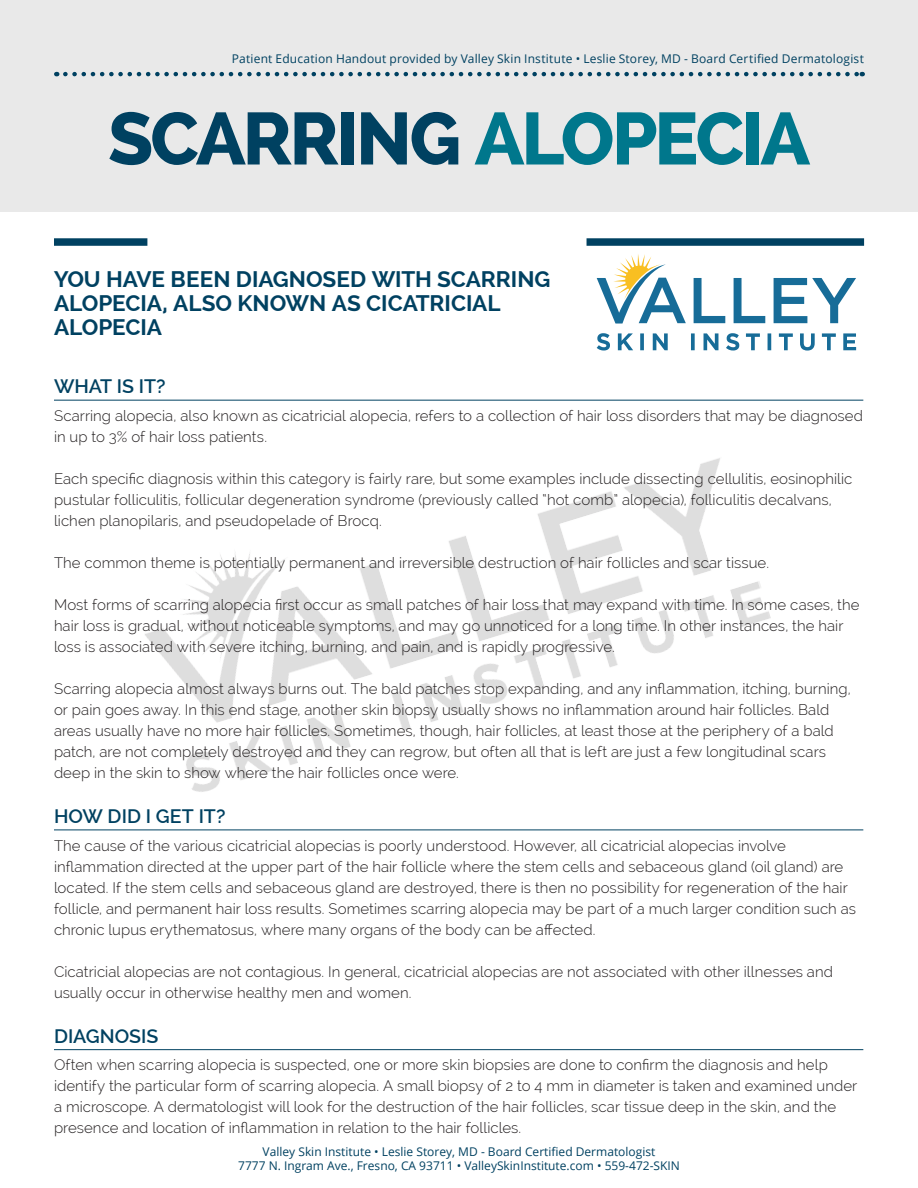
<style>
.page{position:relative;width:918px;height:1188px;background:#fff}
.page>*{position:absolute;margin:0;border:0;box-sizing:border-box;transform-origin:0 0}
.Headline_-_VSI_patie{font:800 73.5px "Raleway";letter-spacing:-.04em;color:#004161}
.Sub_Head_1_-_VSI_pat{font:700 22.5px/24px "Raleway";letter-spacing:-.005em;color:#004161}
.Sub_Head_2_-_VSI_pat{font:600 19.5px "Raleway";color:#004161}
.Paragraph_-_VSI_pati{font:300 15px/21px "Raleway";letter-spacing:.005em;color:#231f20}
.t1{font:12px/14.4px "Open Sans";color:#004161;text-align:center}
.s1{color:#00778c}
</style>
<div class="page">
<svg style="left:597px;top:254px;width:259px;height:70px"></svg>
<svg style="left:597px;top:333px;width:259px;height:18px"></svg>
<div style="left:0;top:0;width:918px;height:212px;background:#e9e9e9"></div>
<div style="left:54px;top:238px;width:93px;height:8px;background:#004161"></div>
<div style="left:587px;top:238px;width:277px;height:8px;background:#004161"></div>
<svg style="left:65px;top:72px;width:798px;height:4px"></svg>
<img style="left:145px;top:458px;width:626px;height:334px">
<hr style="left:54px;top:400px;width:809px;height:1px;background:#004161">
<hr style="left:54px;top:830px;width:809px;height:1px;background:#004161">
<hr style="left:54px;top:1049px;width:809px;height:1px;background:#004161">
<p class="t1" style="left:232px;top:51px;width:634px">Patient Education Handout provided by Valley Skin Institute • Leslie Storey, MD - Board Certified Dermatologist</p>
<p class="Headline_-_VSI_patie" style="left:108px;top:97px;width:703px">SCARRING <span class="s1">ALOPECIA</span></p>
<p class="Sub_Head_1_-_VSI_pat" style="left:54px;top:267px;width:498px">YOU HAVE BEEN DIAGNOSED WITH SCARRING<br>ALOPECIA, ALSO KNOWN AS CICATRICIAL<br>ALOPECIA</p>
<p class="Sub_Head_2_-_VSI_pat" style="left:54px;top:375px;width:113px">WHAT IS IT?</p>
<p class="Paragraph_-_VSI_pati" style="left:54px;top:405px;width:811px">Scarring alopecia, also known as cicatricial alopecia, refers to a collection of hair loss disorders that may be diagnosed in up to 3% of hair loss patients.</p>
<p class="Paragraph_-_VSI_pati" style="left:54px;top:468px;width:800px">Each specific diagnosis within this category is fairly rare, but some examples include dissecting cellulitis, eosinophilic pustular folliculitis, follicular degeneration syndrome (previously called “hot comb” alopecia), folliculitis decalvans, lichen planopilaris, and pseudopelade of Brocq.</p>
<p class="Paragraph_-_VSI_pati" style="left:54px;top:552px;width:717px">The common theme is potentially permanent and irreversible destruction of hair follicles and scar tissue.</p>
<p class="Paragraph_-_VSI_pati" style="left:54px;top:594px;width:807px">Most forms of scarring alopecia first occur as small patches of hair loss that may expand with time. In some cases, the hair loss is gradual, without noticeable symptoms, and may go unnoticed for a long time. In other instances, the hair loss is associated with severe itching, burning, and pain, and is rapidly progressive.</p>
<p class="Paragraph_-_VSI_pati" style="left:54px;top:678px;width:798px">Scarring alopecia almost always burns out. The bald patches stop expanding, and any inflammation, itching, burning, or pain goes away. In this end stage, another skin biopsy usually shows no inflammation around hair follicles. Bald areas usually have no more hair follicles. Sometimes, though, hair follicles, at least those at the periphery of a bald patch, are not completely destroyed and they can regrow, but often all that is left are just a few longitudinal scars deep in the skin to show where the hair follicles once were.</p>
<p class="Sub_Head_2_-_VSI_pat" style="left:54px;top:805px;width:173px">HOW DID I GET IT?</p>
<p class="Paragraph_-_VSI_pati" style="left:54px;top:835px;width:804px">The cause of the various cicatricial alopecias is poorly understood. However, all cicatricial alopecias involve inflammation directed at the upper part of the hair follicle where the stem cells and sebaceous gland (oil gland) are located. If the stem cells and sebaceous gland are destroyed, there is then no possibility for regeneration of the hair follicle, and permanent hair loss results. Sometimes scarring alopecia may be part of a much larger condition such as chronic lupus erythematosus, where many organs of the body can be affected.</p>
<p class="Paragraph_-_VSI_pati" style="left:54px;top:961px;width:780px">Cicatricial alopecias are not contagious. In general, cicatricial alopecias are not associated with other illnesses and usually occur in otherwise healthy men and women.</p>
<p class="Sub_Head_2_-_VSI_pat" style="left:54px;top:1024px;width:106px">DIAGNOSIS</p>
<p class="Paragraph_-_VSI_pati" style="left:54px;top:1054px;width:805px">Often when scarring alopecia is suspected, one or more skin biopsies are done to confirm the diagnosis and help identify the particular form of scarring alopecia. A small biopsy of 2 to 4 mm in diameter is taken and examined under a microscope. A dermatologist will look for the destruction of the hair follicles, scar tissue deep in the skin, and the presence and location of inflammation in relation to the hair follicles.</p>
<p class="t1" style="left:238px;top:1144px;width:443px">Valley Skin Institute • Leslie Storey, MD - Board Certified Dermatologist<br>7777 N. Ingram Ave., Fresno, CA 93711 • ValleySkinInstitute.com • 559-472-SKIN</p>
</div>
